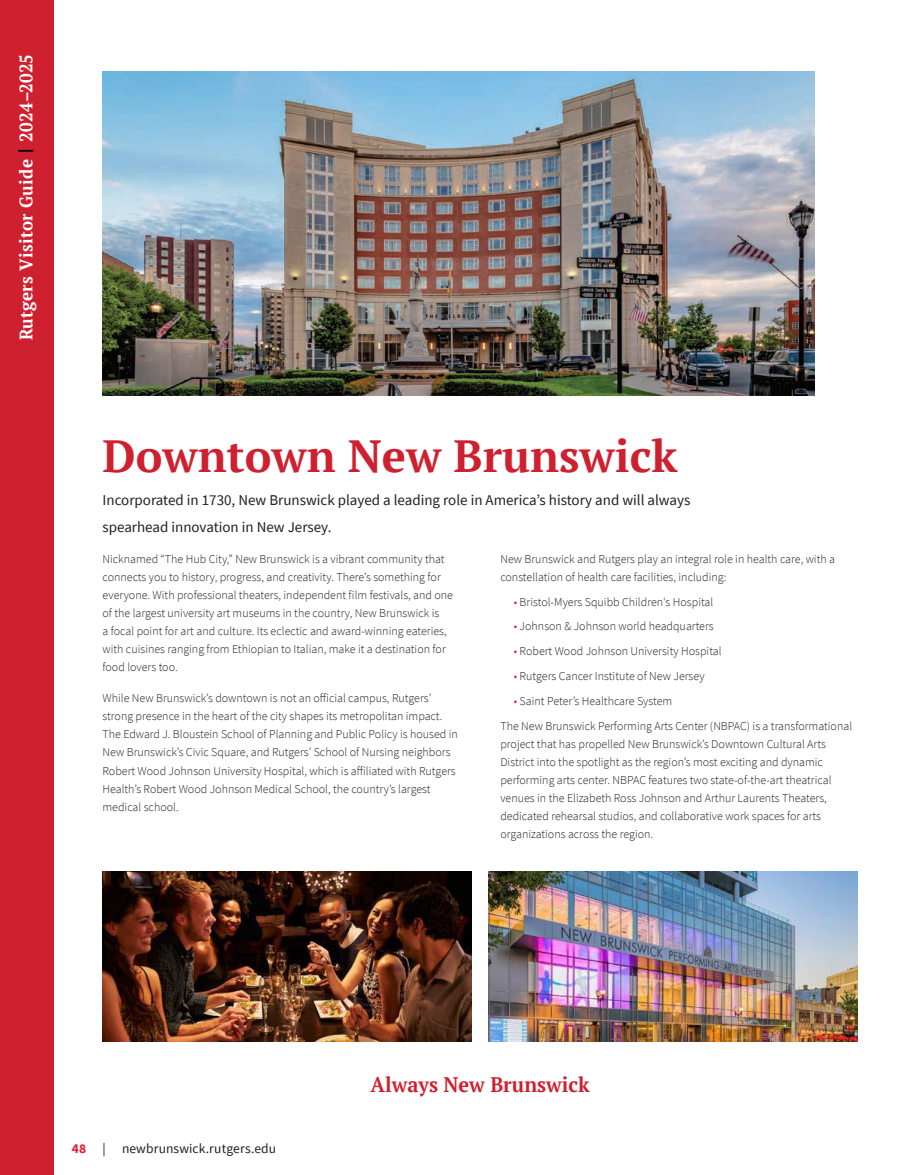
<style>
.page{position:relative;width:905px;height:1175px;background:#fff}
.page>*{position:absolute;margin:0;border:0;box-sizing:border-box;transform-origin:0 0}
.t1{font:700 45px "Yhwmlg PT Serif";color:#cf202f}
.t2{font:700 21px "Yhwmlg PT Serif";color:#cf202f;scale:.95 1}
.t3{font:700 18px "Nbjyvh PT Serif";letter-spacing:.015em;color:#fff;scale:.94 1}
.t4{font:15px/27px "Syjfnb Source Sans Pro";color:#231f20}
.t5{font:13.5px "Syjfnb Source Sans Pro";letter-spacing:.005em;color:#231f20}
.t6{font:300 12px/18px "Sqpgnx Source Sans Pro";color:#231f20}
.t7{font:300 12px "Kdsmkr Source Sans Pro";color:#231f20}
.s1{color:#110a0c}
.s2{font-family:"Kdsmkr Source Sans Pro"}
.s3{font-family:"Kdsmkr Source Sans Pro";color:#cf202f}
.s4{color:#cf202f}
.s5{font-family:"Jcfprg Source Sans Pro";font-weight:700;color:#e41c37}
</style>
<div class="page">
<img style="left:488px;top:871px;width:369px;height:170px">
<img style="left:102px;top:871px;width:370px;height:170px">
<img style="left:102px;top:71px;width:712px;height:324px">
<div style="left:0;top:0;width:54px;height:1174px;background:#cf202f"></div>
<h3 class="t3" style="left:14px;top:340px;width:306px;rotate:-90deg">Rutgers Visitor Guide <span class="s1">|</span> 2024–2025</h3>
<h2 class="t1" style="left:102px;top:426px;width:576px">Downtown New Brunswick</h2>
<p class="t4" style="left:102px;top:486px;width:589px">Incorporated in 1730, New Brunswick played a leading role in America’s history and will always spearhead innovation in New Jersey.</p>
<p class="t6" style="left:102px;top:550px;width:352px">Nicknamed “The Hub City,” New Brunswick is a vibrant community that connects you to history, progress, and creativity. There’s something for everyone. With professional theaters, independent film festivals, and one of the largest university art museums in the country, New Brunswick is<br>a focal point for art and culture. Its eclectic and award-winning eateries, with cuisines ranging from Ethiopian to Italian, make it a destination for <span class="s2">food lovers too.</span></p>
<p class="t6" style="left:102px;top:689px;width:357px">While New Brunswick’s downtown is not an official campus, Rutgers’ <span class="s2">strong presence in the heart of the city shapes its metropolitan impact.<br></span>The Edward J. Bloustein School of Planning and Public Policy is housed in New Brunswick’s Civic Square, and Rutgers’ School of Nursing neighbors Robert Wood Johnson University Hospital, which is affiliated with Rutgers Health’s Robert Wood Johnson Medical School, the country’s largest <span class="s2">medical school.</span></p>
<p class="t6" style="left:500px;top:550px;width:336px">New Brunswick and Rutgers play an integral role in health care, with a <span class="s2">constellation of health care facilities, including:</span></p>
<p class="t6" style="left:514px;top:592px;width:201px"><span class="s3">•</span> Bristol-Myers Squibb Children's Hospital</p>
<p class="t6" style="left:514px;top:617px;width:201px"><span class="s3">•</span> Johnson &amp; Johnson world headquarters</p>
<p class="t7" style="left:514px;top:644px;width:209px"><span class="s4">•</span> Robert Wood Johnson University Hospital</p>
<p class="t7" style="left:514px;top:668px;width:192px"><span class="s4">•</span> Rutgers Cancer Institute of New Jersey</p>
<p class="t6" style="left:514px;top:691px;width:160px"><span class="s3">•</span> Saint Peter’s Healthcare System</p>
<p class="t6" style="left:500px;top:716px;width:353px">The New Brunswick Performing Arts Center (NBPAC) is a transformational project that has propelled New Brunswick’s Downtown Cultural Arts District into the spotlight as the region’s most exciting and dynamic performing arts center. NBPAC features two state-of-the-art theatrical venues in the Elizabeth Ross Johnson and Arthur Laurents Theaters, dedicated rehearsal studios, and collaborative work spaces for arts organizations across the region.</p>
<p class="t5" style="left:72px;top:1139px;width:206px"><span class="s5">48</span> | newbrunswick.rutgers.edu</p>
<h3 class="t2" style="left:370px;top:1070px;width:232px">Always New Brunswick</h3>
</div>
